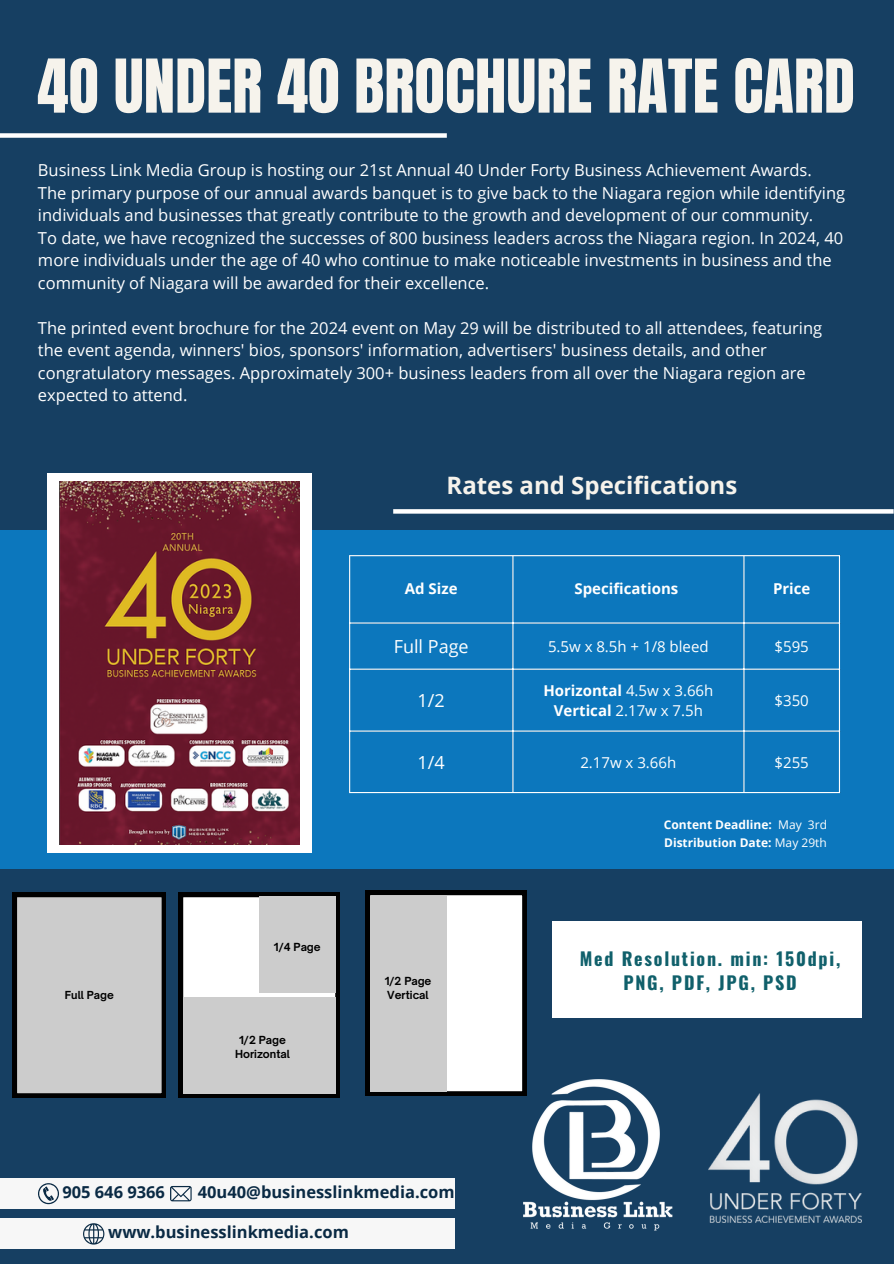
<style>
.page{position:relative;width:894px;height:1264px;background:#fff}
.page>*{position:absolute;margin:0;border:0;box-sizing:border-box;transform-origin:0 0}
.t1{font:63px "Anton";color:#f6f3ec}
.t2{font:700 24px "Open Sans";color:#f6f3ec}
.t3{font:700 18px/24.8px "Oswald";letter-spacing:.1em;color:#10606b;text-align:center}
.t4{font:18px "Open Sans";color:#fff}
.t5{font:16.5px/22.5px "Open Sans";color:#fff}
.t6{font:700 16.5px "Open Sans";color:#0a2a44}
.t7{font:15px "Open Sans";color:#fff}
.t8{font:700 15px "Open Sans";color:#fff}
.t9{font:700 12px "Open Sans";color:#fff}
.t10{font:700 10.65px "Open Sauce One";color:#000}
.s1{font-weight:400}
.s2{font-weight:700}
</style>
<div class="page">
<div style="left:0;top:0;width:893px;height:1263px;background:#163f62"></div>
<div style="left:0;top:530px;width:893px;height:339px;background:#0c77bd"></div>
<div style="left:0;top:133px;width:446px;height:5px;background:#fff"></div>
<hr style="left:349px;top:556px;width:1px;height:236px;background:#fff">
<hr style="left:512px;top:556px;width:1px;height:236px;background:#fff">
<hr style="left:743px;top:556px;width:1px;height:236px;background:#fff">
<hr style="left:838px;top:556px;width:1px;height:236px;background:#fff">
<hr style="left:349px;top:555px;width:490px;height:1px;background:#fff">
<hr style="left:349px;top:622px;width:490px;height:1px;background:#fff">
<hr style="left:349px;top:668px;width:490px;height:1px;background:#fff">
<hr style="left:349px;top:730px;width:490px;height:1px;background:#fff">
<hr style="left:349px;top:792px;width:490px;height:1px;background:#fff">
<svg style="left:393px;top:509px;width:500px;height:4px;background:#f5f7f8"></svg>
<div style="left:0;top:1178px;width:454px;height:30px;background:#f7f7f7"></div>
<svg style="left:38px;top:1183px;width:21px;height:21px"></svg>
<svg style="left:170px;top:1186px;width:21px;height:15px"></svg>
<div style="left:0;top:1218px;width:454px;height:30px;background:#f7f7f7"></div>
<svg style="left:83px;top:1223px;width:21px;height:21px"></svg>
<img style="left:716px;top:1093px;width:145px;height:128px">
<svg style="left:13px;top:892px;width:153px;height:205px;background:#b8b8b8"></svg>
<svg style="left:179px;top:892px;width:160px;height:205px;background:#c1c1c1"></svg>
<div style="left:183px;top:996px;width:152px;height:97px;background:#ccc"></div>
<div style="left:259px;top:896px;width:76px;height:97px;background:#ccc"></div>
<div style="left:552px;top:921px;width:309px;height:96px;background:#fff"></div>
<img style="left:473px;top:1070px;width:243px;height:161px">
<div style="left:47px;top:473px;width:264px;height:379px;background:#fff"></div>
<svg style="left:365px;top:890px;width:161px;height:205px;background:#d2d2d2"></svg>
<div style="left:370px;top:896px;width:76px;height:195px;background:#ccc"></div>
<img style="left:59px;top:481px;width:240px;height:363px">
<p class="t1" style="left:37px;top:41px;width:819px">4O UNDER 40 BROCHURE RATE CARD</p>
<p class="t5" style="left:38px;top:159px;width:808px">Business Link Media Group is hosting our 21st Annual 40 Under Forty Business Achievement Awards.<br>The primary purpose of our annual awards banquet is to give back to the Niagara region while identifying individuals and businesses that greatly contribute to the growth and development of our community.<br>To date, we have recognized the successes of 800 business leaders across the Niagara region. In 2024, 40 more individuals under the age of 40 who continue to make noticeable investments in business and the community of Niagara will be awarded for their excellence.</p>
<p class="t5" style="left:38px;top:316px;width:785px">The printed event brochure for the 2024 event on May 29 will be distributed to all attendees, featuring the event agenda, winners' bios, sponsors' information, advertisers' business details, and other congratulatory messages. Approximately 300+ business leaders from all over the Niagara region are expected to attend.</p>
<p class="t2" style="left:446px;top:468px;width:292px">Rates and Specifications</p>
<h1 class="t8" style="left:405px;top:578px;width:54px">Ad Size</h1>
<h4 class="t8" style="left:574px;top:578px;width:105px">Specifications</h4>
<h4 class="t8" style="left:772px;top:578px;width:39px">Price</h4>
<h4 class="t4" style="left:393px;top:633px;width:76px">Full Page</h4>
<h2 class="t7" style="left:548px;top:635px;width:162px">5.5w x 8.5h + 1/8 bleed</h2>
<p class="t7" style="left:774px;top:635px;width:36px">$595</p>
<p class="t4" style="left:417px;top:687px;width:29px">1/2</p>
<p class="t8" style="left:543px;top:679px;width:171px">Horizontal <span class="s1">4.5w x 3.66h</span></p>
<p class="t7" style="left:553px;top:700px;width:150px"><span class="s2">Vertical</span> 2.17w x 7.5h</p>
<p class="t7" style="left:774px;top:689px;width:36px">$350</p>
<p class="t4" style="left:417px;top:749px;width:29px">1/4</p>
<p class="t7" style="left:580px;top:751px;width:97px">2.17w x 3.66h</p>
<p class="t7" style="left:774px;top:751px;width:36px">$255</p>
<p class="t9" style="left:663px;top:816px;width:165px">Content Deadline: <span class="s1">May 3rd</span></p>
<p class="t10" style="left:65px;top:988px;width:50px">Full Page</p>
<p class="t10" style="left:274px;top:940px;width:48px">1/4 Page</p>
<p class="t10" style="left:239px;top:1033px;width:48px">1/2 Page</p>
<p class="t10" style="left:235px;top:1047px;width:56px">Horizontal</p>
<p class="t10" style="left:384px;top:974px;width:48px">1/2 Page</p>
<h3 class="t10" style="left:387px;top:988px;width:43px">Vertical</h3>
<h5 class="t6" style="left:62px;top:1180px;width:104px">905 646 9366</h5>
<h5 class="t6" style="left:198px;top:1180px;width:258px">40u40@businesslinkmedia.com</h5>
<h3 class="t6" style="left:108px;top:1220px;width:242px">www.businesslinkmedia.com</h3>
<p class="t9" style="left:664px;top:834px;width:164px">Distribution Date: <span class="s1">May 29th</span></p>
<p class="t3" style="left:579px;top:945px;width:262px">Med Resolution. min: 150dpi,<br>PNG, PDF, JPG, PSD</p>
</div>
